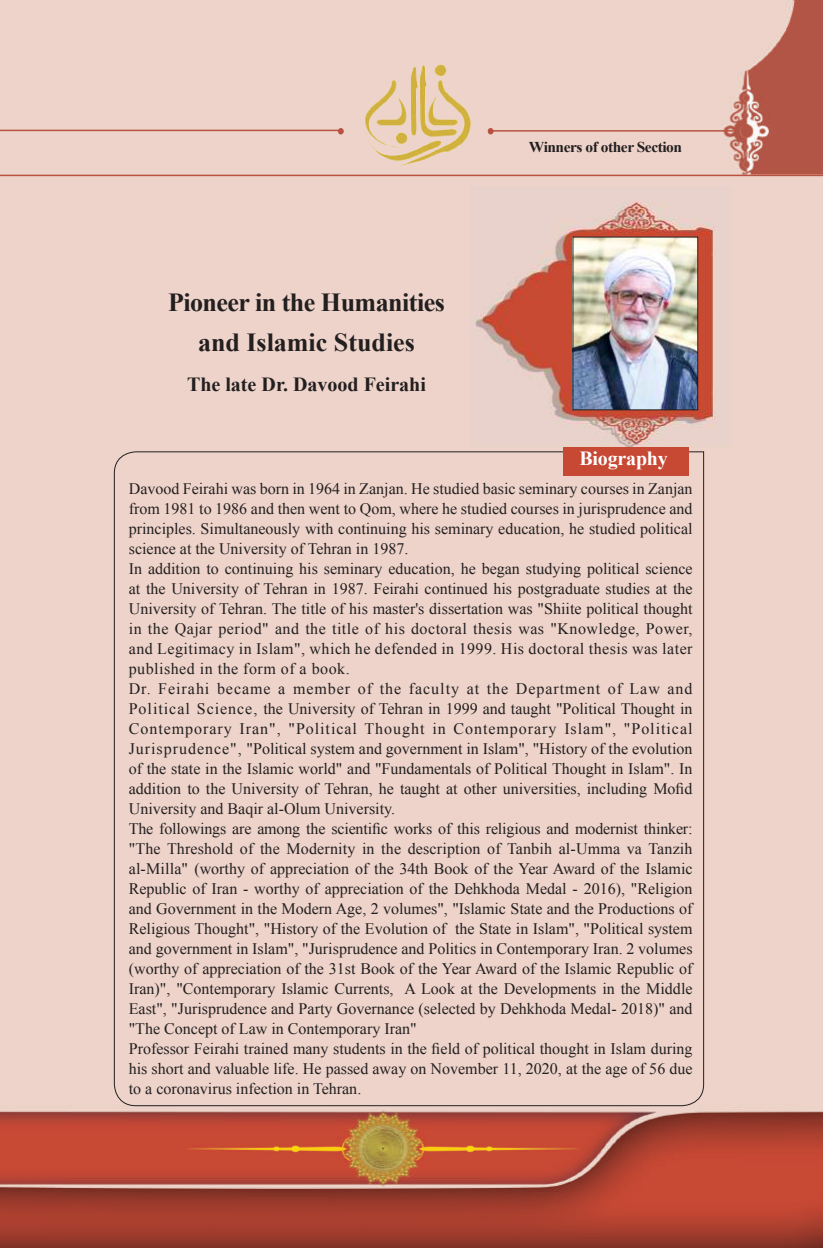
<style>
.page{position:relative;width:823px;height:1248px;background:#fff}
.page>*{position:absolute;margin:0;border:0;box-sizing:border-box;transform-origin:0 0}
.t1{font:700 26px/40px "Times New Roman";letter-spacing:-.02em;color:#231f20;text-align:center}
.t2{font:700 20px "Times New Roman";color:#231f20}
.t3{font:20px "Adobe Arabic";color:#fff;scale:.96 1}
.t4{font:16px/20px "Times New Roman";color:#231f20}
.t5{font:700 15px "Times New Roman";letter-spacing:-.03em;color:#231f20}
.s1{font-family:"Times New Roman";font-weight:700}
</style>
<div class="page">
<img style="left:0;top:0;width:822px;height:1247px">
<svg style="left:487px;top:128px;width:6px;height:6px"></svg>
<hr style="left:492px;top:130px;width:240px;height:2px;background:#b85241">
<img style="left:355px;top:49px;width:121px;height:126px">
<hr style="left:0;top:130px;width:341px;height:1px;background:#b85241">
<svg style="left:338px;top:128px;width:5px;height:6px"></svg>
<hr style="left:0;top:175px;width:822px;height:1px;background:#b85241">
<div style="left:113px;top:451px;width:591px;height:655px;background:#edd3c9"></div>
<img style="left:470px;top:186px;width:260px;height:261px">
<img style="left:574px;top:238px;width:121px;height:170px">
<div style="left:563px;top:447px;width:125px;height:28px;background:#c74833"></div>
<p class="t5" style="left:487px;top:138px;width:96px">WinnersWinners</p>
<p class="t5" style="left:600px;top:137px;width:83px">other Section</p>
<p class="t5" style="left:544px;top:140px;width:98px">of otherofSection</p>
<h1 class="t1" style="left:168px;top:281px;width:278px">Pioneer in the Humanities and Islamic Studies</h1>
<p class="t2" style="left:187px;top:370px;width:240px">The late Dr. Davood Feirahi</p>
<p class="t3" style="left:579px;top:446px;width:94px">دربارهپژوهشگر<span class="s1">B i o g r a p h y</span></p>
<p class="t4" style="left:129px;top:478px;width:565px">Davood Feirahi was born in 1964 in Zanjan. He studied basic seminary courses in Zanjan from 1981 to 1986 and then went to Qom, where he studied courses in jurisprudence and principles. Simultaneously with continuing his seminary education, he studied political science at the University of Tehran in 1987.<br>In addition to continuing his seminary education, he began studying political science at the University of Tehran in 1987. Feirahi continued his postgraduate studies at the University of Tehran. The title of his master's dissertation was "Shiite political thought in the Qajar period" and the title of his doctoral thesis was "Knowledge, Power, and Legitimacy in Islam", which he defended in 1999. His doctoral thesis was later published in the form of a book.<br>Dr. Feirahi became a member of the faculty at the Department of Law and Political Science, the University of Tehran in 1999 and taught "Political Thought in Contemporary Iran", "Political Thought in Contemporary Islam", "Political Jurisprudence", "Political system and government in Islam", "History of the evolution of the state in the Islamic world" and "Fundamentals of Political Thought in Islam". In addition to the University of Tehran, he taught at other universities, including Mofid University and Baqir al-Olum University.<br>The followings are among the scientific works of this religious and modernist thinker: "The Threshold of the Modernity in the description of Tanbih al-Umma va Tanzih al-Milla" (worthy of appreciation of the 34th Book of the Year Award of the Islamic Republic of Iran - worthy of appreciation of the Dehkhoda Medal - 2016), "Religion and Government in the Modern Age, 2 volumes", "Islamic State and the Productions of Religious Thought", "History of the Evolution of the State in Islam", "Political system and government in Islam", "Jurisprudence and Politics in Contemporary Iran. 2 volumes (worthy of appreciation of the 31st Book of the Year Award of the Islamic Republic of Iran)", "Contemporary Islamic Currents, A Look at the Developments in the Middle East", "Jurisprudence and Party Governance (selected by Dehkhoda Medal- 2018)" and "The Concept of Law in Contemporary Iran"<br>Professor Feirahi trained many students in the field of political thought in Islam during his short and valuable life. He passed away on November 11, 2020, at the age of 56 due to a coronavirus infection in Tehran.</p>
</div>
